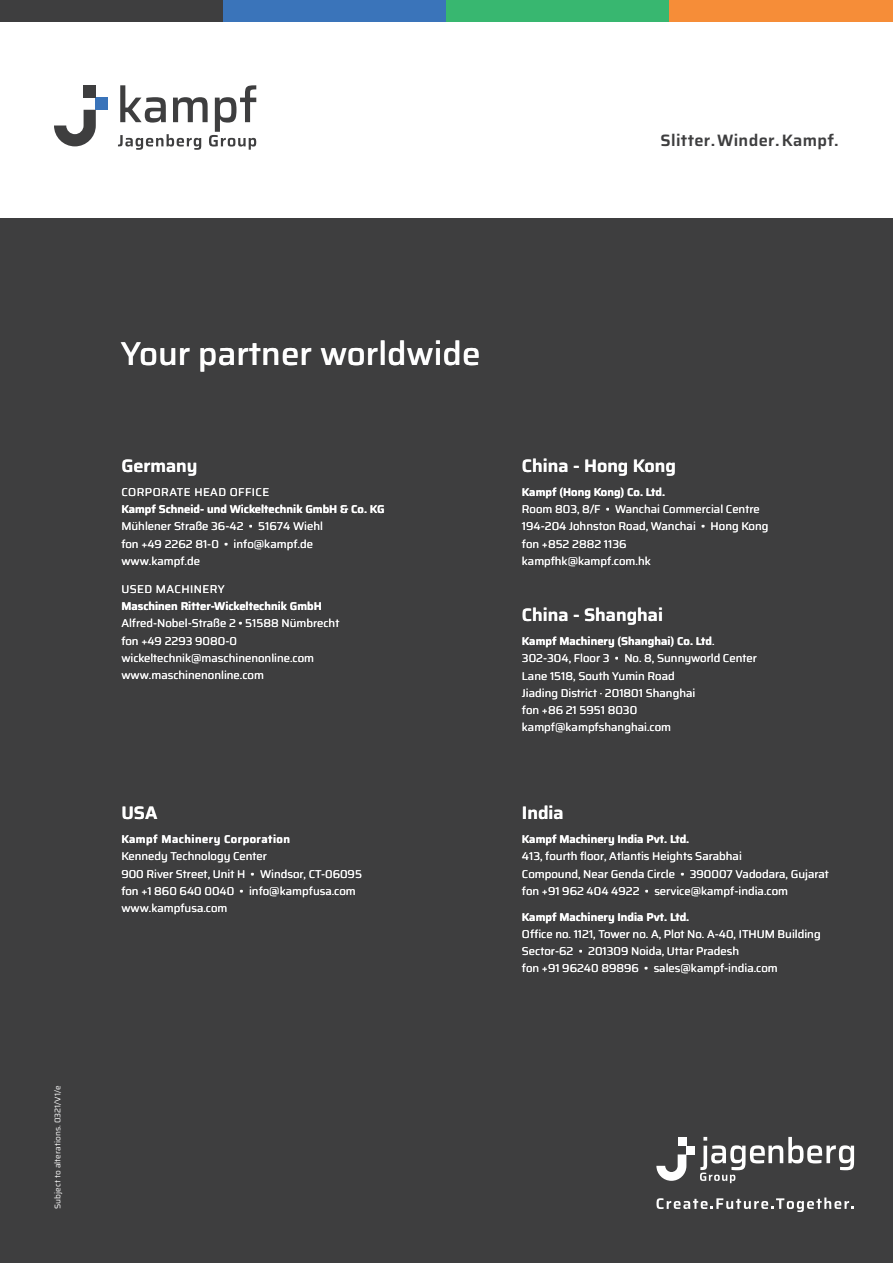
<style>
.page{position:relative;width:893px;height:1263px;background:#fff}
.page>*{position:absolute;margin:0;border:0;box-sizing:border-box;transform-origin:0 0}
.t1{font:500 33px "Saira";color:#fff}
.t2{font:600 18px "Saira";color:#fff}
.t3{font:600 16.5px "Saira";letter-spacing:.02em;color:#3e3e3f}
.t4{font:11.25px/17.2px "Saira";color:#fff}
.t5{font:600 11.25px "Saira";color:#fff}
.t6{font:11.25px "Saira";letter-spacing:.04em;color:#fff}
.t7{font:600 11.25px "Saira";letter-spacing:.04em;color:#fff}
.t8{font:8.25px "Saira";letter-spacing:.005em;color:#fff}
.s1{font-weight:600}
</style>
<div class="page">
<div style="left:0;top:0;width:223px;height:21px;background:#3e3e3f"></div>
<div style="left:223px;top:0;width:223px;height:21px;background:#3a74ba"></div>
<div style="left:446px;top:0;width:224px;height:21px;background:#38b770"></div>
<div style="left:670px;top:0;width:223px;height:21px;background:#f68d38"></div>
<div style="left:0;top:218px;width:893px;height:1045px;background:#3e3e3f"></div>
<svg style="left:656px;top:1197px;width:198px;height:15px"></svg>
<svg style="left:656px;top:1154px;width:30px;height:27px"></svg>
<div style="left:686px;top:1146px;width:9px;height:8px;background:#fff"></div>
<div style="left:678px;top:1137px;width:8px;height:9px;background:#fff"></div>
<svg style="left:700px;top:1137px;width:154px;height:46px"></svg>
<svg style="left:54px;top:110px;width:42px;height:36px"></svg>
<div style="left:96px;top:98px;width:12px;height:12px;background:#3a74ba"></div>
<div style="left:84px;top:85px;width:12px;height:13px;background:#3e3e3f"></div>
<svg style="left:118px;top:85px;width:138px;height:65px"></svg>
<h3 class="t3" style="left:661px;top:127px;width:180px">Slitter.Winder. Kampf.</h3>
<p class="t8" style="left:51px;top:1209px;width:125px;rotate:-90deg">Subject to alterations. 0321/V1/e</p>
<h1 class="t1" style="left:121px;top:326px;width:361px">Your partner worldwide</h1>
<h2 class="t2" style="left:121px;top:451px;width:78px">Germany</h2>
<p class="t6" style="left:121px;top:483px;width:149px">CORPORATE HEAD OFFICE</p>
<p class="t5" style="left:121px;top:500px;width:265px">Kampf Schneid- und Wickeltechnik GmbH &amp; Co. KG</p>
<p class="t4" style="left:121px;top:517px;width:203px">Mühlener Straße 36-42 • 51674 Wiehl fon +49 2262 81-0 • info@kampf.de www.kampf.de</p>
<p class="t6" style="left:121px;top:580px;width:105px">USED MACHINERY</p>
<p class="t5" style="left:121px;top:597px;width:202px">Maschinen Ritter-Wickeltechnik GmbH</p>
<p class="t4" style="left:121px;top:614px;width:220px">Alfred-Nobel-Straße 2 • 51588 Nümbrecht fon +49 2293 9080-0 wickeltechnik@maschinenonline.com www.maschinenonline.com</p>
<h2 class="t2" style="left:121px;top:798px;width:38px">USA</h2>
<p class="t7" style="left:121px;top:830px;width:170px">Kampf Machinery Corporation</p>
<p class="t4" style="left:121px;top:847px;width:242px">Kennedy Technology Center<br>900 River Street, Unit H • Windsor, CT-06095 fon +1 860 640 0040 • info@kampfusa.com www.kampfusa.com</p>
<h2 class="t2" style="left:522px;top:451px;width:156px">China - Hong Kong</h2>
<p class="t5" style="left:522px;top:483px;width:145px">Kampf (Hong Kong) Co. Ltd.</p>
<p class="t4" style="left:522px;top:500px;width:248px">Room 803, 8/F • Wanchai Commercial Centre<br>194-204 Johnston Road, Wanchai • Hong Kong fon +852 2882 1136<br>kampfhk@kampf.com.hk</p>
<h2 class="t2" style="left:522px;top:600px;width:143px">China - Shanghai</h2>
<p class="t4" style="left:522px;top:632px;width:236px"><span class="s1">Kampf Machinery (Shanghai) Co. Ltd</span>.<br>302-304, Floor 3 • No. 8, Sunnyworld Center<br>Lane 1518, South Yumin Road<br>Jiading District · 201801 Shanghai<br>fon +86 21 5951 8030 kampf@kampfshanghai.com</p>
<h2 class="t2" style="left:522px;top:798px;width:43px">India</h2>
<p class="t5" style="left:522px;top:830px;width:169px">Kampf Machinery India Pvt. Ltd.</p>
<p class="t4" style="left:522px;top:847px;width:308px">413, fourth floor, Atlantis Heights Sarabhai<br>Compound, Near Genda Circle • 390007 Vadodara, Gujarat fon +91 962 404 4922 • service@kampf-india.com</p>
<p class="t5" style="left:522px;top:907px;width:169px">Kampf Machinery India Pvt. Ltd.</p>
<p class="t4" style="left:522px;top:925px;width:300px">Office no. 1121, Tower no. A, Plot No. A-40, ITHUM Building<br>Sector-62 • 201309 Noida, Uttar Pradesh<br>fon +91 96240 89896 • sales@kampf-india.com</p>
<p class="t4" style="left:530px;top:925px;width:13px">f</p>
</div>
